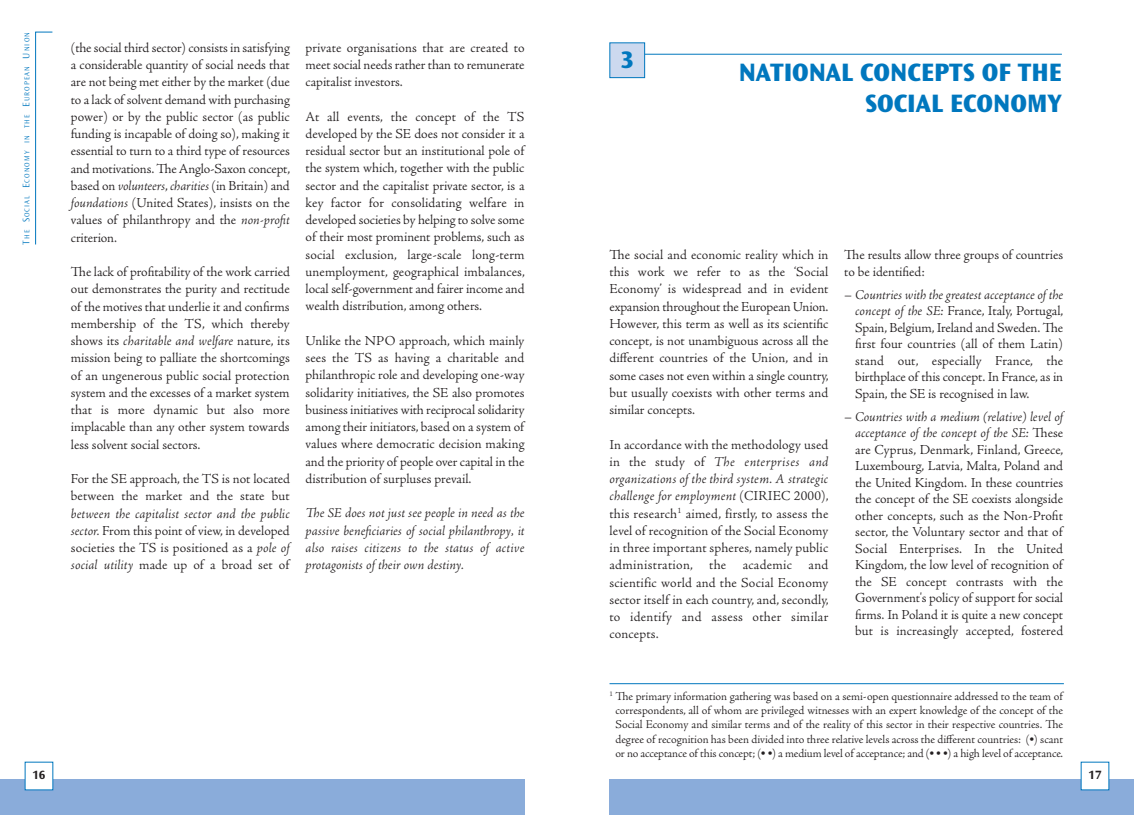
<style>
.page{position:relative;width:1134px;height:815px;background:#fff}
.page>*{position:absolute;margin:0;border:0;box-sizing:border-box;transform-origin:0 0}
.t1{font:800 26.25px/31.5px "Ocean Sans Std";color:#0077be;text-align:right}
.t2{font:800 25px "Ocean Sans Std";color:#0077be}
.t3{font:300 13.75px/17.2px "Adobe Jenson Pro";color:#231f20;text-align:justify}
.t4{font:italic 300 13.75px/17.2px "Adobe Jenson Pro";color:#231f20;text-align:justify}
.t5{font:700 12.5px "Ocean Sans Std";color:#231f20}
.t6{font:300 11.88px/14.2px "Adobe Jenson Pro";color:#231f20;text-align:center}
.t7{font:300 7.5px "Ocean Sans Std";letter-spacing:.145em;color:#0077be}
.s1{font-size:10px}
.s2{font-style:italic}
.s3{font-family:"Ocean Sans Std";font-weight:800}
</style>
<div class="page">
<div style="left:609px;top:780px;width:525px;height:35px;background:#8aacda"></div>
<div style="left:1081px;top:762px;width:27px;height:28px;background:#fff"></div>
<div style="left:0;top:780px;width:524px;height:35px;background:#8aacda"></div>
<div style="left:25px;top:762px;width:28px;height:28px;background:#fff"></div>
<svg style="left:35px;top:32px;width:18px;height:213px"></svg>
<hr style="left:620px;top:54px;width:442px;height:1px;background:#0077be">
<hr style="left:609px;top:683px;width:455px;height:1px;background:#0077be">
<div style="left:610px;top:43px;width:34px;height:34px;background:#ccd9ef"></div>
<div style="left:609px;top:43px;width:36px;height:35px;border:1px solid #0077be"></div>
<p class="t7" style="left:23px;top:245px;width:214px;rotate:-90deg"><span class="s1">T</span>HE <span class="s1">S</span>OCIAL <span class="s1">E</span>CONOMY IN THE <span class="s1">E</span>UROPEAN <span class="s1">U</span>NION</p>
<p class="t3" style="left:71px;top:40px;width:221px">(the social third sector) consists in satisfying a considerable quantity of social needs that are not being met either by the market (due to a lack of solvent demand with purchasing power) or by the public sector (as public funding is incapable of doing so), making it essential to turn to a third type of resources and motivations. The Anglo-Saxon concept, based on <span class="s2">volunteers</span>, <span class="s2">charities</span> (in Britain) and <span class="s2">foundations</span> (United States), insists on the values of philanthropy and the <span class="s2">non-profit </span>criterion.</p>
<p class="t3" style="left:71px;top:264px;width:220px">The lack of profitability of the work carried out demonstrates the purity and rectitude of the motives that underlie it and confirms membership of the TS, which thereby shows its <span class="s2">charitable and welfare</span> nature, its mission being to palliate the shortcomings of an ungenerous public social protection system and the excesses of a market system that is more dynamic but also more implacable than any other system towards less solvent social sectors.</p>
<p class="t3" style="left:71px;top:471px;width:221px">For the SE approach, the TS is not located between the market and the state but</p>
<p class="t3" style="left:71px;top:506px;width:220px"><span class="s2">between the capitalist sector and the public sector.</span> From this point of view, in developed societies the TS is positioned as a <span class="s2">pole of social utility</span> made up of a broad set of</p>
<p class="t3" style="left:306px;top:40px;width:220px">private organisations that are created to meet social needs rather than to remunerate capitalist investors.</p>
<p class="t3" style="left:306px;top:109px;width:221px">At all events, the concept of the TS developed by the SE does not consider it a residual sector but an institutional pole of the system which, together with the public sector and the capitalist private sector, is a key factor for consolidating welfare in developed societies by helping to solve some of their most prominent problems, such as social exclusion, large-scale long-term unemployment, geographical imbalances, local self-government and fairer income and wealth distribution, among others.</p>
<p class="t3" style="left:306px;top:333px;width:220px">Unlike the NPO approach, which mainly sees the TS as having a charitable and philanthropic role and developing one-way solidarity initiatives, the SE also promotes business initiatives with reciprocal solidarity among their initiators, based on a system of values where democratic decision making and the priority of people over capital in the distribution of surpluses prevail.</p>
<p class="t4" style="left:306px;top:506px;width:221px">The SE does not just see people in need as the passive beneficiaries of social philanthropy, it also raises citizens to the status of active protagonists of their own destiny.</p>
<p class="t5" style="left:32px;top:770px;width:14px">16</p>
<h2 class="t2" style="left:621px;top:45px;width:15px">3</h2>
<h1 class="t1" style="left:739px;top:56px;width:325px">NATIONAL CONCEPTS OF THE<br>SOCIAL ECONOMY</h1>
<p class="t3" style="left:609px;top:247px;width:221px">The social and economic reality which in this work we refer to as the ‘Social Economy’ is widespread and in evident expansion throughout the European Union.<br>However, this term as well as its scientific concept, is not unambiguous across all the different countries of the Union, and in some cases not even within a single country, but usually coexists with other terms and similar concepts.</p>
<p class="t3" style="left:609px;top:437px;width:221px">In accordance with the methodology used in the study of <span class="s2">The enterprises and organizations of the third system. A strategic challenge for employment</span> (CIRIEC 2000), this research<sup>1</sup> aimed, firstly, to assess the level of recognition of the Social Economy in three important spheres, namely public administration, the academic and scientific world and the Social Economy sector itself in each country, and, secondly, to identify and assess other similar concepts.</p>
<p class="t3" style="left:844px;top:247px;width:220px">The results allow three groups of countries to be identified:</p>
<p class="t3" style="left:855px;top:288px;width:210px;line-height:16.5px;text-indent:-11px">– <span class="s2">Countries with the greatest acceptance of the concept of the SE:</span> France, Italy, Portugal, Spain, Belgium, Ireland and Sweden. The first four countries (all of them Latin) stand out, especially France, the birthplace of this concept. In France, as in Spain, the SE is recognised in law.</p>
<p class="t3" style="left:855px;top:410px;width:210px;line-height:16.5px;text-indent:-11px">– <span class="s2">Countries with a medium (relative) level of acceptance of the concept of the SE:</span> These are Cyprus, Denmark, Finland, Greece, Luxembourg, Latvia, Malta, Poland and the United Kingdom. In these countries the concept of the SE coexists alongside other concepts, such as the Non-Profit sector, the Voluntary sector and that of Social Enterprises. In the United Kingdom, the low level of recognition of the SE concept contrasts with the Government's policy of support for social firms. In Poland it is quite a new concept but is increasingly accepted, fostered</p>
<p class="t6" style="left:609px;top:690px;width:455px"><sup>1</sup> The primary information gathering was based on a semi-open questionnaire addressed to the team of correspondents, all of whom are privileged witnesses with an expert knowledge of the concept of the Social Economy and similar terms and of the reality of this sector in their respective countries. The degree of recognition has been divided into three relative levels across the different countries: (<span class="s3">•</span>) scant or no acceptance of this concept; (<span class="s3">• •</span>) a medium level of acceptance; and (<span class="s3">• • •</span>) a high level of acceptance.</p>
<p class="t5" style="left:1088px;top:770px;width:14px">17</p>
</div>
